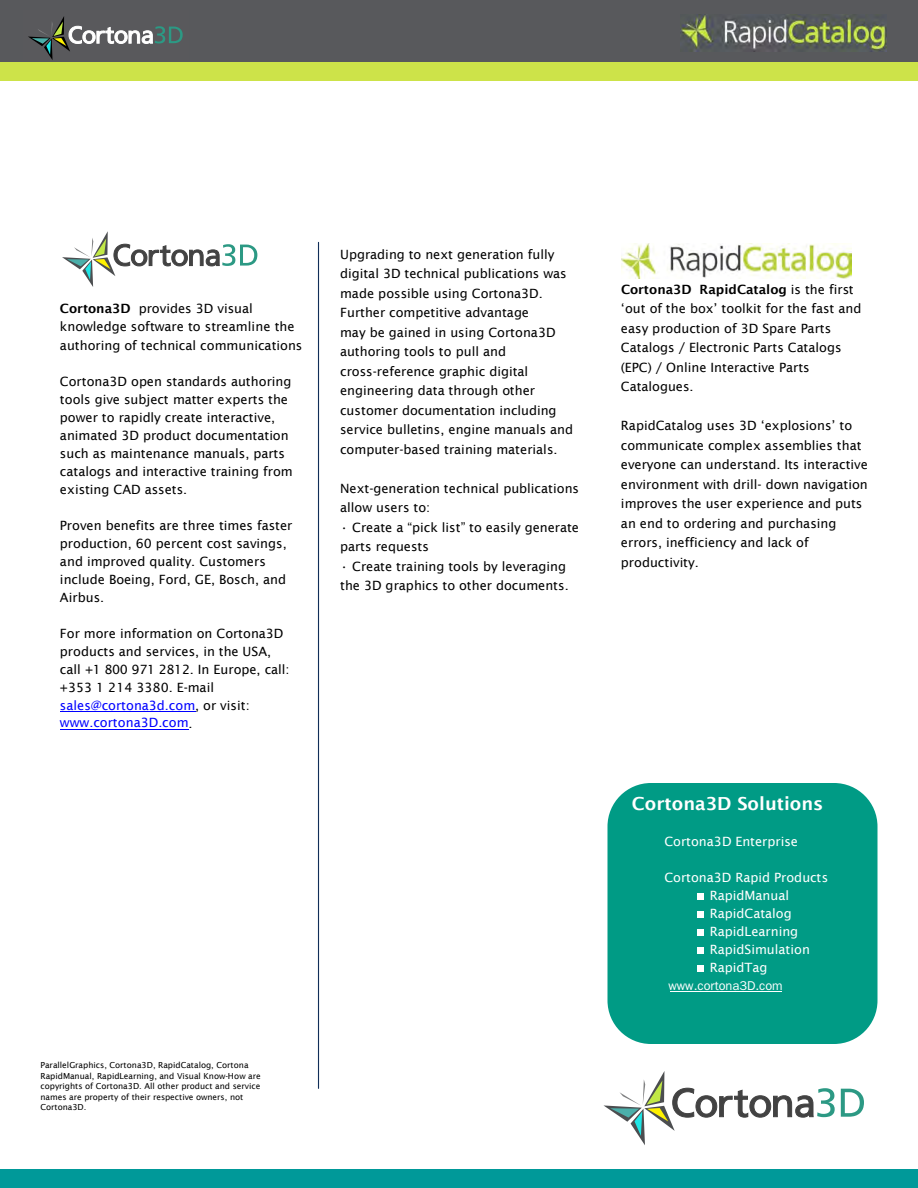
<style>
.page{position:relative;width:918px;height:1188px;background:#fff}
.page>*{position:absolute;margin:0;border:0;box-sizing:border-box;transform-origin:0 0}
.t1{font:600 18px "Lucida Sans";color:#fff}
.t2{font:12.75px/19.5px "Lucida Sans";color:#000}
.t3{font:12.75px "Lucida Sans";color:#fff}
.t4{font:12.75px "Franklin Gothic";color:#fff}
.t5{font:8.25px/10.5px "Lucida Sans";color:#000}
.s1{font-weight:600}
.s2{color:#00f}
</style>
<div class="page">
<div style="left:0;top:0;width:918px;height:63px;background:#58595c"></div>
<div style="left:0;top:63px;width:918px;height:18px;background:#cde349"></div>
<hr style="left:318px;top:242px;width:1px;height:846px;background:#112e58">
<div style="left:0;top:1170px;width:918px;height:18px;background:#099"></div>
<img style="left:680px;top:14px;width:206px;height:37px">
<div style="left:608px;top:783px;width:270px;height:261px;background:#009b85;border-radius:43px"></div>
<svg style="left:698px;top:893px;width:6px;height:6px"></svg>
<svg style="left:698px;top:911px;width:6px;height:6px"></svg>
<svg style="left:698px;top:929px;width:6px;height:6px"></svg>
<svg style="left:698px;top:947px;width:6px;height:6px"></svg>
<svg style="left:698px;top:965px;width:6px;height:6px"></svg>
<hr style="left:670px;top:991px;width:112px;height:1px;background:#fff">
<img style="left:621px;top:243px;width:230px;height:35px">
<hr style="left:60px;top:711px;width:135px;height:1px;background:#00f">
<hr style="left:60px;top:729px;width:129px;height:1px;background:#00f">
<svg style="left:28px;top:16px;width:155px;height:44px"></svg>
<svg style="left:604px;top:1071px;width:231px;height:74px"></svg>
<svg style="left:841px;top:1089px;width:23px;height:28px"></svg>
<svg style="left:62px;top:231px;width:195px;height:56px"></svg>
<p class="t2" style="left:60px;top:300px;width:244px;line-height:18px"><span class="s1">Cortona3D</span> provides 3D visual knowledge software to streamline the authoring of technical communications</p>
<p class="t2" style="left:60px;top:372px;width:234px;line-height:18px">Cortona3D open standards authoring tools give subject matter experts the power to rapidly create interactive, animated 3D product documentation such as maintenance manuals, parts catalogs and interactive training from existing CAD assets.</p>
<p class="t2" style="left:60px;top:516px;width:234px;line-height:18px">Proven benefits are three times faster production, 60 percent cost savings, and improved quality. Customers include Boeing, Ford, GE, Bosch, and<br>Airbus.</p>
<p class="t2" style="left:60px;top:624px;width:231px;line-height:18px">For more information on Cortona3D products and services, in the USA, call +1 800 971 2812. In Europe, call: +353 1 214 3380. E-mail <span class="s2">sales@cortona3d.com</span>, or visit: <span class="s2">www.cortona3D.com</span>.</p>
<p class="t2" style="left:340px;top:244px;width:235px">Upgrading to next generation fully digital 3D technical publications was made possible using Cortona3D.<br>Further competitive advantage<br>may be gained in using Cortona3D authoring tools to pull and cross-reference graphic digital engineering data through other customer documentation including service bulletins, engine manuals and computer-based training materials.</p>
<p class="t2" style="left:340px;top:478px;width:240px">Next-generation technical publications allow users to:</p>
<p class="t2" style="left:340px;top:517px;width:240px">• Create a “pick list” to easily generate parts requests</p>
<p class="t2" style="left:340px;top:556px;width:230px">• Create training tools by leveraging the 3D graphics to other documents.</p>
<p class="t5" style="left:40px;top:1060px;width:222px">ParallelGraphics, Cortona3D, RapidCatalog, Cortona RapidManual, RapidLearning, and Visual Know-How are copyrights of Cortona3D. All other product and service names are property of their respective owners, not Cortona3D.</p>
<p class="t2" style="left:621px;top:280px;width:242px"><span class="s1">Cortona3D RapidCatalog</span> is the first ‘out of the box’ toolkit for the fast and easy production of 3D Spare Parts<br>Catalogs / Electronic Parts Catalogs (EPC) / Online Interactive Parts<br>Catalogues.</p>
<p class="t2" style="left:621px;top:416px;width:249px">RapidCatalog uses 3D ‘explosions’ to communicate complex assemblies that everyone can understand. Its interactive environment with drill- down navigation improves the user experience and puts an end to ordering and purchasing errors, inefficiency and lack of productivity.</p>
<p class="t1" style="left:632px;top:793px;width:193px">Cortona3D Solutions</p>
<p class="t3" style="left:664px;top:834px;width:135px">Cortona3D Enterprise</p>
<p class="t3" style="left:664px;top:870px;width:165px">Cortona3D Rapid Products</p>
<p class="t3" style="left:710px;top:888px;width:81px">RapidManual</p>
<p class="t3" style="left:710px;top:906px;width:84px">RapidCatalog</p>
<p class="t3" style="left:710px;top:924px;width:90px">RapidLearning</p>
<p class="t3" style="left:710px;top:942px;width:102px">RapidSimulation</p>
<p class="t3" style="left:710px;top:960px;width:59px">RapidTag</p>
<p class="t4" style="left:668px;top:979px;width:116px">www.cortona3D.com</p>
</div>
